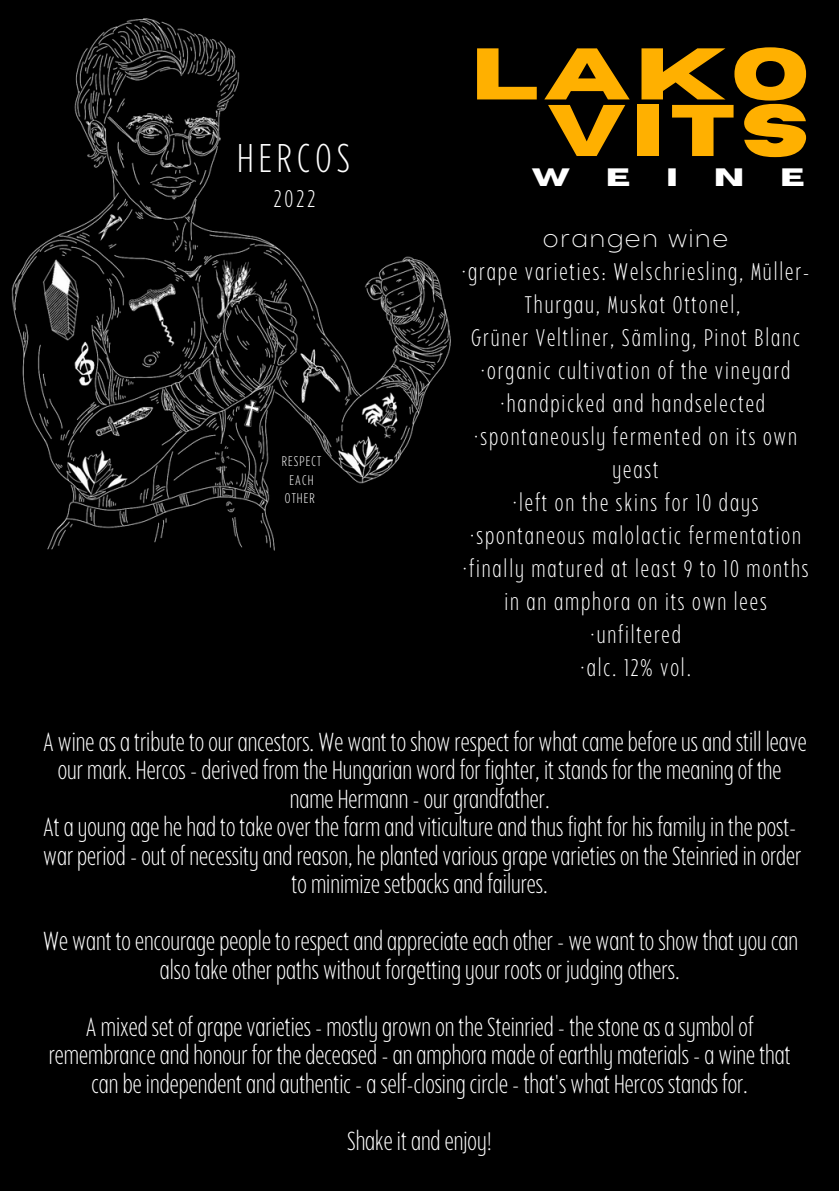
<style>
.page{position:relative;width:839px;height:1191px;background:#fff}
.page>*{position:absolute;margin:0;border:0;box-sizing:border-box;transform-origin:0 0}
.t1{font:700 73px "Horizon";letter-spacing:.075em;color:#ffb000}
.t2{font:200 condensed 40px "Balgin";letter-spacing:.125em;color:#fff}
.t3{font:200 condensed 26px/28.4px "Balgin";color:#fff;text-align:center}
.t4{font:700 25px "Horizon";color:#fff}
.t5{font:200 condensed 24px/33px "Balgin";letter-spacing:.075em;color:#fff;text-align:center}
.t6{font:200 condensed 14px "Balgin";letter-spacing:.075em;color:#fff}
.s1{font-stretch:normal}
</style>
<div class="page">
<div style="left:0;top:0;width:838px;height:1191px;background:#000"></div>
<img style="left:11px;top:18px;width:440px;height:533px">
<h4 class="t2" style="left:237px;top:142px;width:115px">HERCOS</h4>
<h4 class="t5" style="left:274px;top:184px;width:43px">2022</h4>
<h4 class="t6" style="left:282px;top:455px;width:41px">RESPECT</h4>
<h4 class="t6" style="left:289px;top:474px;width:25px">EACH</h4>
<h4 class="t6" style="left:285px;top:493px;width:31px">OTHER</h4>
<h1 class="t1" style="left:471px;top:38px;width:339px">LAKO</h1>
<h1 class="t1" style="left:547px;top:95px;width:263px">VITS</h1>
<h3 class="t4" style="left:606px;top:165px;width:26px">E</h3>
<h3 class="t4" style="left:666px;top:165px;width:13px">I</h3>
<h3 class="t4" style="left:714px;top:165px;width:31px">N</h3>
<h3 class="t4" style="left:780px;top:165px;width:26px">E</h3>
<h3 class="t4" style="left:531px;top:165px;width:40px">W</h3>
<p class="t5" style="left:461px;top:225px;width:349px"><span class="s1">orangen wine<br></span>·grape varieties: Welschriesling, Müller-<br>Thurgau, Muskat Ottonel,<br>Grüner Veltliner, Sämling, Pinot Blanc ·organic cultivation of the vineyard ·handpicked and handselected ·spontaneously fermented on its own yeast<br>·left on the skins for 10 days ·spontaneous malolactic fermentation ·finally matured at least 9 to 10 months in an amphora on its own lees ·unfiltered<br>·alc. 12% vol.</p>
<h2 class="t3" style="left:43px;top:730px;width:765px">A wine as a tribute to our ancestors. We want to show respect for what came before us and still leave our mark. Hercos - derived from the Hungarian word for fighter, it stands for the meaning of the name Hermann - our grandfather.<br>At a young age he had to take over the farm and viticulture and thus fight for his family in the post&shy;war period - out of necessity and reason, he planted various grape varieties on the Steinried in order to minimize setbacks and failures.</h2>
<p class="t3" style="left:43px;top:930px;width:756px">We want to encourage people to respect and appreciate each other - we want to show that you can also take other paths without forgetting your roots or judging others.</p>
<p class="t3" style="left:49px;top:1015px;width:743px">A mixed set of grape varieties - mostly grown on the Steinried - the stone as a symbol of remembrance and honour for the deceased - an amphora made of earthly materials - a wine that can be independent and authentic - a self-closing circle - that's what Hercos stands for.</p>
<p class="t3" style="left:347px;top:1129px;width:147px">Shake it and enjoy!</p>
</div>
